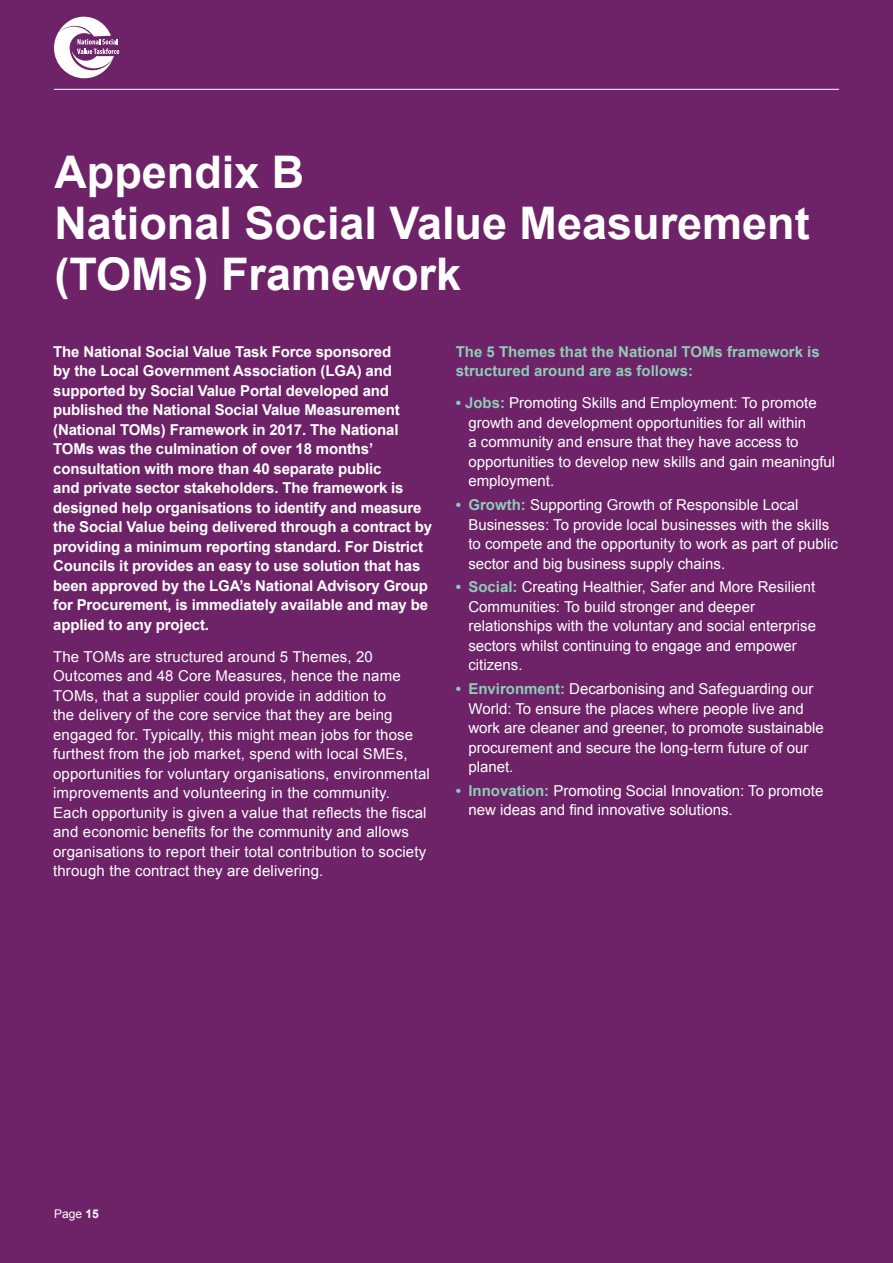
<style>
.page{position:relative;width:893px;height:1263px;background:#6e2368}
.page>*{position:absolute;margin:0;border:0;box-sizing:border-box;transform-origin:0 0}
.t1{font:700 45px/51px "Arial";color:#fff}
.t2{font:15px/19.5px "Arial";color:#fff}
.t3{font:700 15px/19.5px "Arial";letter-spacing:-.01em;color:#fff}
.t4{font:700 15px/19.5px "Arial";color:#8fccb5}
.t5{font:12px "Arial";color:#fff}
.s1{font-weight:700;color:#8fccb5}
.s2{font-weight:700}
</style>
<div class="page">
<svg style="left:54px;top:16px;width:65px;height:62px"></svg>
<hr style="left:54px;top:89px;width:785px;height:1px;background:#fff">
<h1 class="t1" style="left:54px;top:148px;width:757px">Appendix B<br>National Social Value Measurement (TOMs) Framework</h1>
<p class="t3" style="left:53px;top:342px;width:380px">The National Social Value Task Force sponsored<br>by the Local Government Association (LGA) and supported by Social Value Portal developed and published the National Social Value Measurement (National TOMs) Framework in 2017. The National TOMs was the culmination of over 18 months’ consultation with more than 40 separate public<br>and private sector stakeholders. The framework is designed help organisations to identify and measure the Social Value being delivered through a contract by providing a minimum reporting standard. For District Councils it provides an easy to use solution that has been approved by the LGA’s National Advisory Group for Procurement, is immediately available and may be applied to any project.</p>
<p class="t2" style="left:53px;top:647px;width:378px">The TOMs are structured around 5 Themes, 20<br>Outcomes and 48 Core Measures, hence the name TOMs, that a supplier could provide in addition to<br>the delivery of the core service that they are being engaged for. Typically, this might mean jobs for those furthest from the job market, spend with local SMEs, opportunities for voluntary organisations, environmental improvements and volunteering in the community.<br>Each opportunity is given a value that reflects the fiscal and economic benefits for the community and allows organisations to report their total contribution to society through the contract they are delivering.</p>
<p class="t4" style="left:456px;top:342px;width:365px">The 5 Themes that the National TOMs framework is structured around are as follows:</p>
<p class="t2" style="left:468px;top:393px;width:368px;text-indent:-13px"><span class="s1">• Jobs:</span> Promoting Skills and Employment: To promote growth and development opportunities for all within<br>a community and ensure that they have access to opportunities to develop new skills and gain meaningful employment.</p>
<p class="t2" style="left:468px;top:495px;width:371px;text-indent:-13px"><span class="s1">• Growth:</span> Supporting Growth of Responsible Local Businesses: To provide local businesses with the skills to compete and the opportunity to work as part of public sector and big business supply chains.</p>
<p class="t2" style="left:468px;top:577px;width:349px;text-indent:-13px"><span class="s1">• Social:</span> Creating Healthier, Safer and More Resilient Communities: To build stronger and deeper relationships with the voluntary and social enterprise sectors whilst continuing to engage and empower citizens.</p>
<p class="t2" style="left:468px;top:679px;width:357px;text-indent:-13px"><span class="s1">• Environment:</span> Decarbonising and Safeguarding our World: To ensure the places where people live and work are cleaner and greener, to promote sustainable procurement and secure the long-term future of our planet.</p>
<p class="t2" style="left:468px;top:781px;width:356px;text-indent:-13px"><span class="s1">• Innovation:</span> Promoting Social Innovation: To promote new ideas and find innovative solutions.</p>
<p class="t5" style="left:54px;top:1205px;width:46px">Page <span class="s2">15</span></p>
</div>
